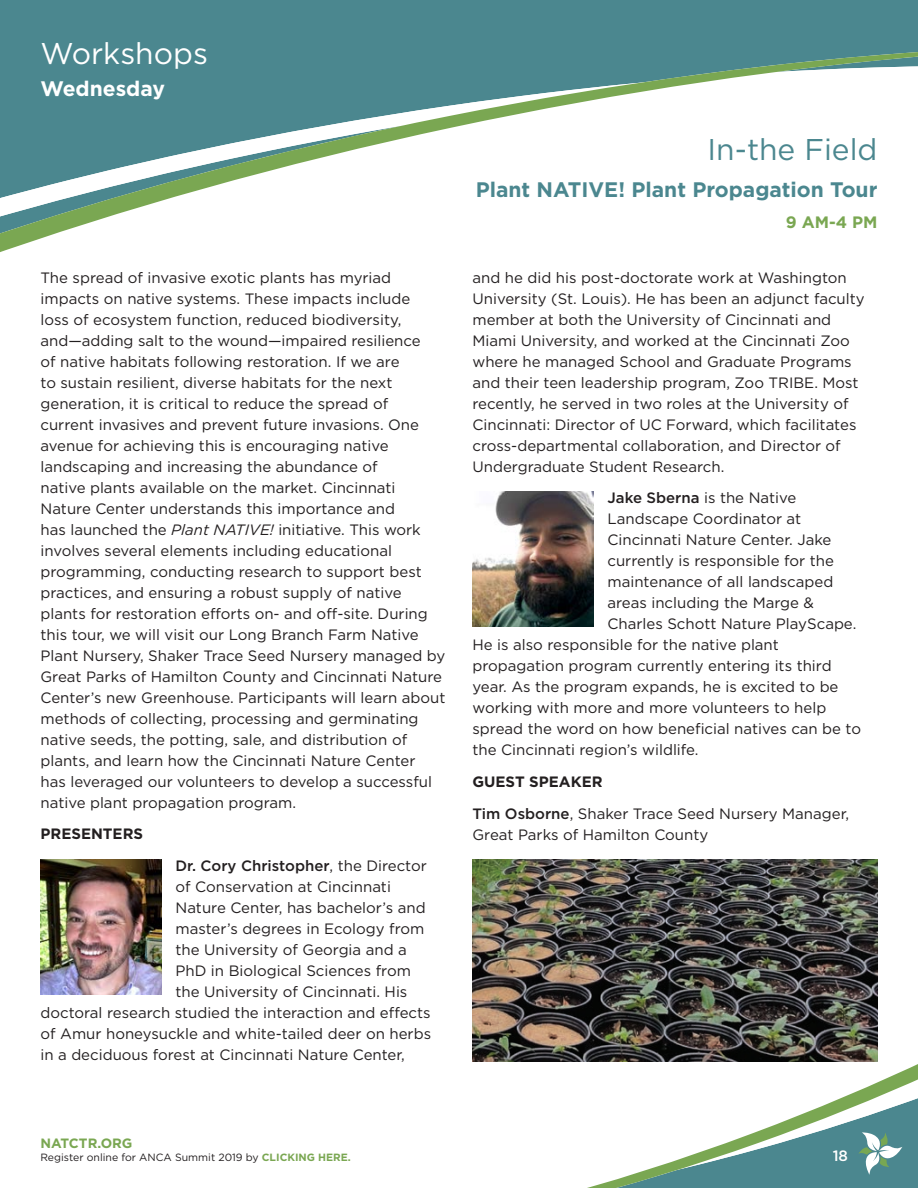
<style>
.page{position:relative;width:918px;height:1188px;background:#fff}
.page>*{position:absolute;margin:0;border:0;box-sizing:border-box;transform-origin:0 0}
.Heading_in_Blue_Curv{font:30px "Gotham HTF";color:#4b878f}
.Heading_in_Blue_Curv-2{font:30px "Gotham HTF";color:#fff}
.Body___Subhead{font:700 21px "Gotham HTF";color:#4b878f}
.Subhead_in_Blue{font:700 21px "Gotham HTF";color:#fff}
.Body_Copy___Mini_Sub{font:700 16.5px "Gotham HTF";color:#7aa752}
.Body_Copy___10_14{font:15px/21px "Gotham HTF";color:#231f20}
.Body_Copy___10_14-2{font:500 15px "Gotham HTF";color:#231f20}
.Workshop_black_sub{font:700 15px "Gotham HTF";color:#231f20}
.t1{font:500 15px "Gotham HTF";color:#fff}
.t2{font:700 13.5px "Gotham HTF";color:#7aa752}
.t3{font:10.5px "Gotham HTF";color:#231f20}
.s1{font-style:italic}
.s2{font-weight:400}
.s3{font-weight:500}
.s4{font-weight:700;color:#7aa752}
</style>
<div class="page">
<img style="left:472px;top:859px;width:406px;height:203px">
<div style="left:0;top:0;width:918px;height:51px;background:#4b878f"></div>
<svg style="left:538px;top:1058px;width:380px;height:35px"></svg>
<svg style="left:0;top:51px;width:918px;height:201px"></svg>
<svg style="left:587px;top:1093px;width:331px;height:95px"></svg>
<img style="left:40px;top:860px;width:122px;height:135px">
<img style="left:472px;top:491px;width:122px;height:135px">
<p class="Heading_in_Blue_Curv-2" style="left:40px;top:37px;width:169px">Workshops</p>
<p class="Subhead_in_Blue" style="left:40px;top:76px;width:126px">Wednesday</p>
<p class="Body_Copy___10_14" style="left:40px;top:267px;width:407px">The spread of invasive exotic plants has myriad impacts on native systems. These impacts include<br>loss of ecosystem function, reduced biodiversity, and—adding salt to the wound—impaired resilience<br>of native habitats following restoration. If we are<br>to sustain resilient, diverse habitats for the next generation, it is critical to reduce the spread of current invasives and prevent future invasions. One avenue for achieving this is encouraging native landscaping and increasing the abundance of<br>native plants available on the market. Cincinnati Nature Center understands this importance and<br>has launched the <span class="s1">Plant NATIVE!</span> initiative. This work involves several elements including educational programming, conducting research to support best practices, and ensuring a robust supply of native plants for restoration efforts on- and off-site. During this tour, we will visit our Long Branch Farm Native Plant Nursery, Shaker Trace Seed Nursery managed by Great Parks of Hamilton County and Cincinnati Nature Center’s new Greenhouse. Participants will learn about methods of collecting, processing and germinating native seeds, the potting, sale, and distribution of plants, and learn how the Cincinnati Nature Center<br>has leveraged our volunteers to develop a successful native plant propagation program.</p>
<p class="Workshop_black_sub" style="left:40px;top:825px;width:104px">PRESENTERS</p>
<p class="Body_Copy___10_14-2" style="left:176px;top:857px;width:253px">Dr. Cory Christopher<span class="s2">, the Director</span></p>
<p class="Body_Copy___10_14" style="left:176px;top:876px;width:217px">of Conservation at Cincinnati</p>
<p class="Body_Copy___10_14" style="left:176px;top:897px;width:252px">Nature Center, has bachelor’s and</p>
<p class="Body_Copy___10_14" style="left:176px;top:918px;width:250px">master’s degrees in Ecology from</p>
<p class="Body_Copy___10_14" style="left:176px;top:939px;width:233px">the University of Georgia and a</p>
<p class="Body_Copy___10_14" style="left:176px;top:960px;width:237px">PhD in Biological Sciences from</p>
<p class="Body_Copy___10_14" style="left:176px;top:981px;width:233px">the University of Cincinnati. His</p>
<p class="Body_Copy___10_14" style="left:40px;top:1002px;width:392px">doctoral research studied the interaction and effects</p>
<p class="Body_Copy___10_14" style="left:40px;top:1023px;width:392px">of Amur honeysuckle and white-tailed deer on herbs</p>
<p class="Body_Copy___10_14" style="left:40px;top:1044px;width:366px">in a deciduous forest at Cincinnati Nature Center,</p>
<p class="Heading_in_Blue_Curv" style="left:708px;top:133px;width:171px">In-the Field</p>
<p class="Body___Subhead" style="left:476px;top:177px;width:403px">Plant NATIVE! Plant Propagation Tour</p>
<p class="Body_Copy___Mini_Sub" style="left:786px;top:213px;width:93px">9 AM-4 PM</p>
<p class="Body_Copy___10_14" style="left:472px;top:267px;width:394px">and he did his post-doctorate work at Washington University (St. Louis). He has been an adjunct faculty member at both the University of Cincinnati and Miami University, and worked at the Cincinnati Zoo where he managed School and Graduate Programs and their teen leadership program, Zoo TRIBE. Most recently, he served in two roles at the University of Cincinnati: Director of UC Forward, which facilitates cross-departmental collaboration, and Director of Undergraduate Student Research.</p>
<p class="Body_Copy___10_14" style="left:608px;top:487px;width:190px"><span class="s3">Jake Sberna</span> is the Native</p>
<p class="Body_Copy___10_14" style="left:608px;top:508px;width:195px">Landscape Coordinator at</p>
<p class="Body_Copy___10_14" style="left:608px;top:529px;width:225px">Cincinnati Nature Center. Jake</p>
<p class="Body_Copy___10_14" style="left:608px;top:550px;width:228px">currently is responsible for the</p>
<p class="Body_Copy___10_14" style="left:608px;top:571px;width:227px">maintenance of all landscaped</p>
<p class="Body_Copy___10_14" style="left:608px;top:592px;width:208px">areas including the Marge &amp;</p>
<p class="Body_Copy___10_14" style="left:608px;top:613px;width:250px">Charles Schott Nature PlayScape.</p>
<p class="Body_Copy___10_14" style="left:472px;top:634px;width:308px">He is also responsible for the native plant</p>
<p class="Body_Copy___10_14" style="left:472px;top:655px;width:361px">propagation program currently entering its third</p>
<p class="Body_Copy___10_14" style="left:472px;top:676px;width:368px">year. As the program expands, he is excited to be</p>
<p class="Body_Copy___10_14" style="left:472px;top:697px;width:355px">working with more and more volunteers to help</p>
<p class="Body_Copy___10_14" style="left:472px;top:718px;width:390px">spread the word on how beneficial natives can be to</p>
<p class="Body_Copy___10_14" style="left:472px;top:739px;width:228px">the Cincinnati region’s wildlife.</p>
<p class="Workshop_black_sub" style="left:472px;top:773px;width:132px">GUEST SPEAKER</p>
<p class="Body_Copy___10_14" style="left:472px;top:803px;width:378px"><span class="s3">Tim Osborne</span>, Shaker Trace Seed Nursery Manager,<br>Great Parks of Hamilton County</p>
<p class="t2" style="left:40px;top:1135px;width:94px">NATCTR.ORG</p>
<p class="t3" style="left:40px;top:1152px;width:312px">Register online for ANCA Summit 2019 by <span class="s4">CLICKING HERE.</span></p>
<p class="t1" style="left:833px;top:1147px;width:17px">18</p>
</div>
